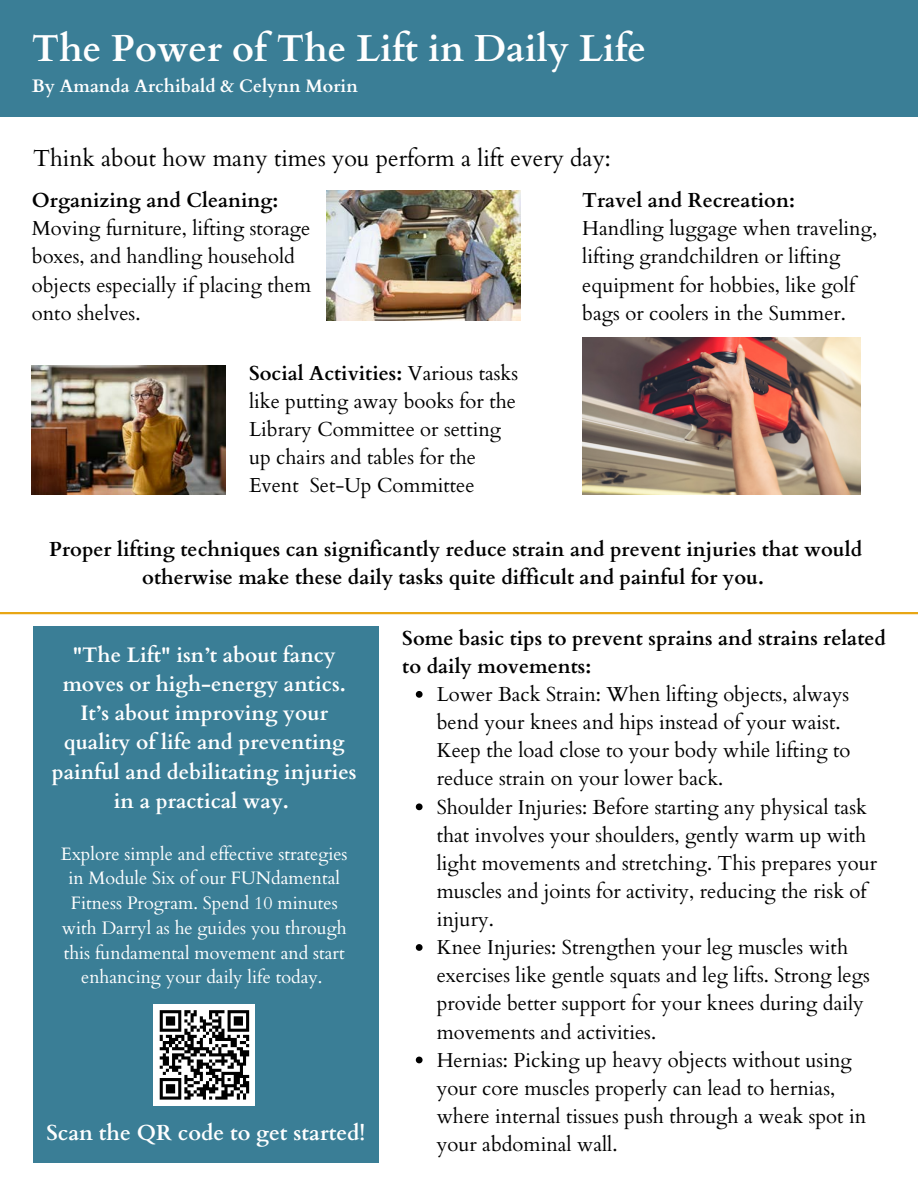
<style>
.page{position:relative;width:918px;height:1188px;background:#fff}
.page>*{position:absolute;margin:0;border:0;box-sizing:border-box;transform-origin:0 0}
.t1{font:700 37.5px "Cardo";color:#fff}
.t2{font:23.25px "Cardo";color:#000}
.t3{font:700 21.75px "Cardo";color:#fff}
.t4{font:700 21px/29.2px "Cardo";color:#fff;text-align:center}
.t5{font:20.25px/28.2px "Cardo";color:#000}
.t6{font:700 20.25px/28.2px "Cardo";color:#000;text-align:center}
.t7{font:18px/24.8px "Cardo";color:#fff;text-align:center}
.t8{font:700 18px "Cardo";color:#fff}
.s1{font-weight:700}
</style>
<div class="page">
<div style="left:33px;top:627px;width:346px;height:536px;background:#3a7e96"></div>
<div style="left:0;top:0;width:918px;height:117px;background:#3a7e96"></div>
<img style="left:327px;top:191px;width:193px;height:129px">
<img style="left:32px;top:365px;width:193px;height:129px">
<img style="left:582px;top:338px;width:278px;height:156px">
<hr style="left:0;top:612px;width:918px;height:2px;background:#e8a614">
<svg style="left:416px;top:691px;width:7px;height:7px"></svg>
<svg style="left:416px;top:803px;width:7px;height:7px"></svg>
<svg style="left:416px;top:944px;width:7px;height:7px"></svg>
<svg style="left:416px;top:1057px;width:7px;height:6px"></svg>
<div style="left:154px;top:1004px;width:101px;height:102px;background:#fff"></div>
<svg style="left:159px;top:1010px;width:91px;height:90px"></svg>
<h4 class="t1" style="left:32px;top:24px;width:616px">The Power of The Lift in Daily Life</h4>
<h4 class="t8" style="left:32px;top:74px;width:328px">By Amanda Archibald &amp; Celynn Morin</h4>
<h1 class="t2" style="left:33px;top:143px;width:579px">Think about how many times you perform a lift every day:</h1>
<p class="t5" style="left:32px;top:187px;width:281px"><span class="s1">Organizing and Cleaning:<br></span>Moving furniture, lifting storage boxes, and handling household objects especially if placing them onto shelves.</p>
<p class="t5" style="left:249px;top:359px;width:271px"><span class="s1">Social Activities:</span> Various tasks like putting away books for the<br>Library Committee or setting up chairs and tables for the<br>Event Set-Up Committee</p>
<h3 class="t5" style="left:582px;top:187px;width:296px"><span class="s1">Travel and Recreation:<br></span>Handling luggage when traveling, lifting grandchildren or lifting equipment for hobbies, like golf bags or coolers in the Summer.</h3>
<p class="t6" style="left:49px;top:535px;width:814px">Proper lifting techniques can significantly reduce strain and prevent injuries that would otherwise make these daily tasks quite difficult and painful for you.</p>
<h1 class="t6" style="left:402px;top:624px;width:485px;text-align:left">Some basic tips to prevent sprains and strains related to daily movements:</h1>
<h3 class="t5" style="left:437px;top:681px;width:415px">Lower Back Strain: When lifting objects, always bend your knees and hips instead of your waist.<br>Keep the load close to your body while lifting to reduce strain on your lower back.</h3>
<p class="t5" style="left:437px;top:793px;width:442px">Shoulder Injuries: Before starting any physical task that involves your shoulders, gently warm up with light movements and stretching. This prepares your muscles and joints for activity, reducing the risk of injury.</p>
<p class="t5" style="left:437px;top:934px;width:435px">Knee Injuries: Strengthen your leg muscles with exercises like gentle squats and leg lifts. Strong legs provide better support for your knees during daily movements and activities.</p>
<p class="t5" style="left:437px;top:1046px;width:431px">Hernias: Picking up heavy objects without using your core muscles properly can lead to hernias, where internal tissues push through a weak spot in your abdominal wall.</p>
<h4 class="t4" style="left:52px;top:640px;width:306px">"The Lift" isn’t about fancy moves or high-energy antics.<br>It’s about improving your quality of life and preventing painful and debilitating injuries in a practical way.</h4>
<p class="t7" style="left:61px;top:842px;width:288px">Explore simple and effective strategies in Module Six of our FUNdamental Fitness Program. Spend 10 minutes with Darryl as he guides you through this fundamental movement and start enhancing your daily life today.</p>
<p class="t3" style="left:46px;top:1119px;width:320px">Scan the QR code to get started!</p>
</div>
